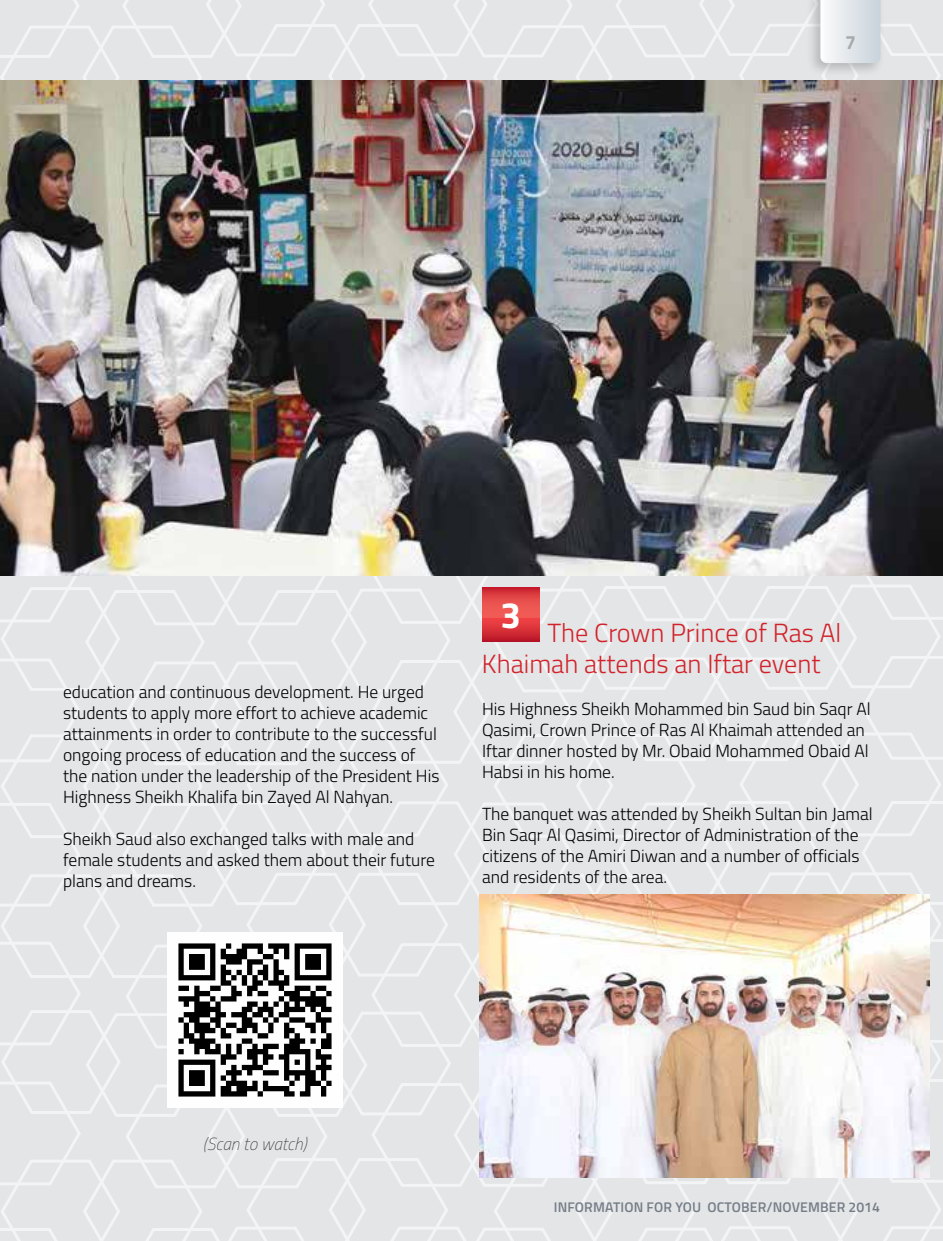
<style>
.page{position:relative;width:943px;height:1241px;background:#fff}
.page>*{position:absolute;margin:0;border:0;box-sizing:border-box;transform-origin:0 0}
.t1{font:300 26.25px/31.5px "Titillium";color:#d2232a}
.t2{font:700 19.25px "Titillium";color:#a7a9ac}
.t3{font:300 17.5px/21px "Titillium";color:#000}
.t4{font:italic 100 17.5px "Titillium";color:#414042}
.t5{font:600 14px "Titillium";letter-spacing:.01em;color:#757d87}
</style>
<div class="page">
<img style="left:0;top:0;width:943px;height:1240px">
<p class="t2" style="left:845px;top:27px;width:12px">7</p>
<p class="t3" style="left:63px;top:680px;width:378px">education and continuous development. He urged students to apply more effort to achieve academic attainments in order to contribute to the successful ongoing process of education and the success of the nation under the leadership of the President His Highness Sheikh Khalifa bin Zayed Al Nahyan.</p>
<p class="t3" style="left:63px;top:827px;width:373px">Sheikh Saud also exchanged talks with male and female students and asked them about their future plans and dreams.</p>
<h1 class="t1" style="left:482px;top:615px;width:361px;text-indent:19px"><sup>3</sup> The Crown Prince of Ras Al<br>Khaimah attends an Iftar event</h1>
<p class="t3" style="left:482px;top:697px;width:390px">His Highness Sheikh Mohammed bin Saud bin Saqr Al Qasimi, Crown Prince of Ras Al Khaimah attended an Iftar dinner hosted by Mr. Obaid Mohammed Obaid Al Habsi in his home.</p>
<p class="t3" style="left:482px;top:802px;width:392px">The banquet was attended by Sheikh Sultan bin Jamal Bin Saqr Al Qasimi, Director of Administration of the citizens of the Amiri Diwan and a number of officials and residents of the area.</p>
<p class="t4" style="left:203px;top:1131px;width:105px">(Scan to watch)</p>
<p class="t5" style="left:554px;top:1196px;width:328px">INFORMATION FOR YOU OCTOBER/NOVEMBER 2014</p>
</div>
